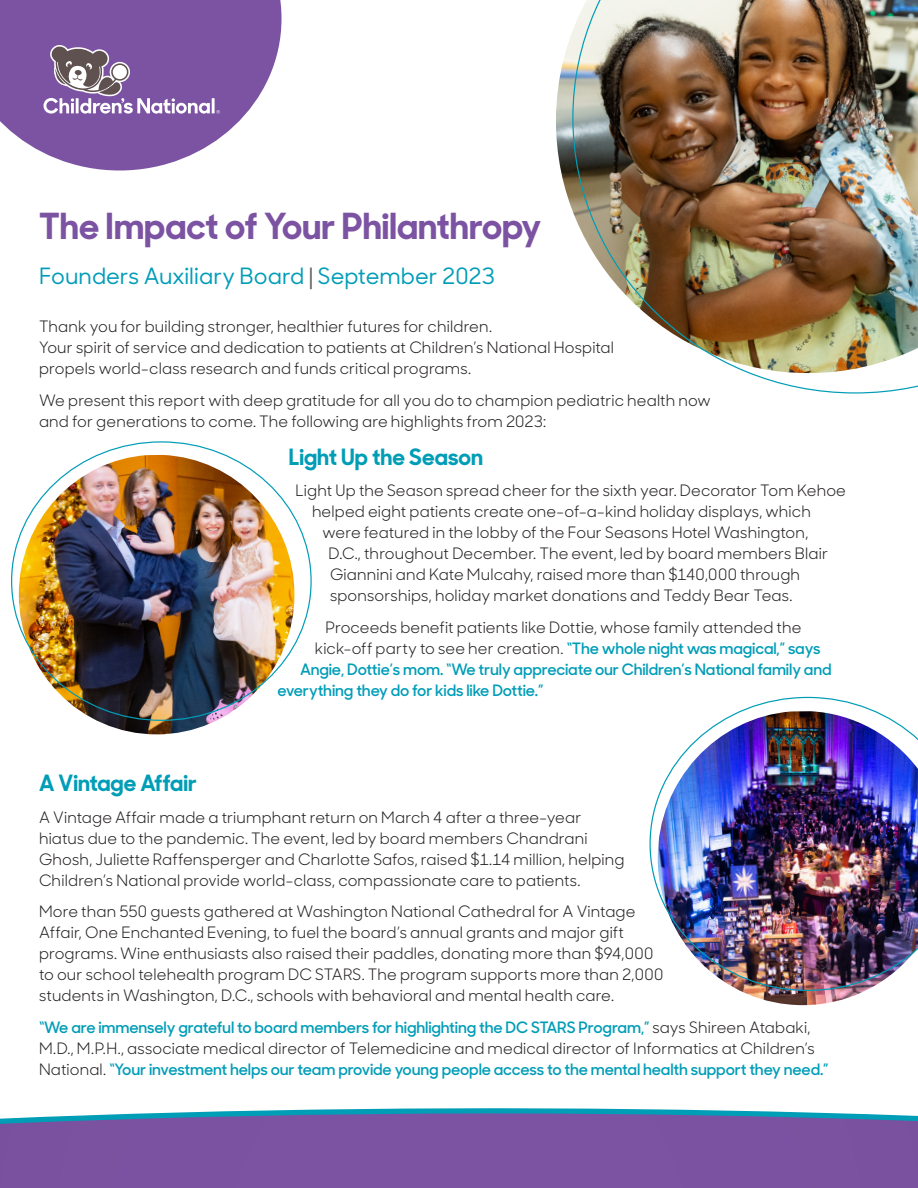
<style>
.page{position:relative;width:918px;height:1188px;background:#fff}
.page>*{position:absolute;margin:0;border:0;box-sizing:border-box;transform-origin:0 0}
.main_A_head{font:700 36px "Sharp Sans Display No 1";color:#7c53a2}
.main_A_head-2{font:500 22.5px "Sharp Sans Display No 1";color:#009db7}
.body_copy{font:700 22.5px "Sharp Sans Display No 1";color:#009db7}
.body_copy-2{font:15.75px/21px "Sharp Sans Display No 1";letter-spacing:.01em;color:#231f20}
.body_copy-3{font:600 15.75px/21px "Sharp Sans Display No 1";letter-spacing:-.01em;color:#009db7}
.s1{color:#666}
.s2{font-weight:600;color:#009db7}
.s3{font-weight:400;color:#231f20}
</style>
<div class="page">
<svg style="left:0;top:0;width:282px;height:171px;fill:#7c53a2"></svg>
<svg style="left:163px;top:1108px;width:662px;height:5px;fill:#009db7"></svg>
<div style="left:0;top:1113px;width:918px;height:75px;background:#7b52a1"></div>
<svg style="left:44px;top:45px;width:176px;height:69px;background:#8f71a6"></svg>
<img style="left:556px;top:34px;width:16px;height:175px">
<img style="left:572px;top:0;width:346px;height:394px">
<img style="left:19px;top:455px;width:275px;height:279px">
<img style="left:741px;top:991px;width:124px;height:14px">
<img style="left:650px;top:697px;width:268px;height:294px">
<p class="main_A_head" style="left:39px;top:196px;width:504px">The Impact of Your Philanthropy</p>
<p class="main_A_head-2" style="left:39px;top:259px;width:457px">Founders Auxiliary Board <span class="s1">|</span> September 2023</p>
<p class="body_copy-2" style="left:39px;top:315px;width:577px">Thank you for building stronger, healthier futures for children.<br>Your spirit of service and dedication to patients at Children’s National Hospital propels world-class research and funds critical programs.</p>
<p class="body_copy-2" style="left:39px;top:389px;width:673px">We present this report with deep gratitude for all you do to champion pediatric health now and for generations to come. The following are highlights from 2023:</p>
<p class="body_copy" style="left:289px;top:438px;width:196px">Light Up the Season</p>
<p class="body_copy-2" style="left:296px;top:479px;width:552px">Light Up the Season spread cheer for the sixth year. Decorator Tom Kehoe</p>
<p class="body_copy-2" style="left:312px;top:500px;width:500px">helped eight patients create one-of-a-kind holiday displays, which</p>
<p class="body_copy-2" style="left:323px;top:521px;width:487px">were featured in the lobby of the Four Seasons Hotel Washington,</p>
<p class="body_copy-2" style="left:329px;top:542px;width:501px">D.C., throughout December. The event, led by board members Blair</p>
<p class="body_copy-2" style="left:330px;top:563px;width:472px">Giannini and Kate Mulcahy, raised more than $140,000 through</p>
<p class="body_copy-2" style="left:330px;top:584px;width:464px">sponsorships, holiday market donations and Teddy Bear Teas.</p>
<p class="body_copy-2" style="left:326px;top:616px;width:477px">Proceeds benefit patients like Dottie, whose family attended the</p>
<p class="body_copy-2" style="left:315px;top:637px;width:507px">kick-off party to see her creation. <span class="s2">“The whole night was magical,” says</span></p>
<p class="body_copy-3" style="left:300px;top:658px;width:533px">Angie, Dottie’s mom. “We truly appreciate our Children’s National family and</p>
<p class="body_copy-3" style="left:277px;top:679px;width:268px">everything they do for kids like Dottie.”</p>
<p class="body_copy" style="left:39px;top:764px;width:159px">A Vintage Affair</p>
<p class="body_copy-2" style="left:39px;top:805px;width:587px">A Vintage Affair made a triumphant return on March 4 after a three-year hiatus due to the pandemic. The event, led by board members Chandrani Ghosh, Juliette Raffensperger and Charlotte Safos, raised $1.14 million, helping Children’s National provide world-class, compassionate care to patients.</p>
<p class="body_copy-2" style="left:39px;top:900px;width:626px">More than 550 guests gathered at Washington National Cathedral for A Vintage Affair, One Enchanted Evening, to fuel the board’s annual grants and major gift programs. Wine enthusiasts also raised their paddles, donating more than $94,000 to our school telehealth program DC STARS. The program supports more than 2,000 students in Washington, D.C., schools with behavioral and mental health care.</p>
<p class="body_copy-3" style="left:39px;top:1016px;width:791px">“We are immensely grateful to board members for highlighting the DC STARS Program,” <span class="s3">says Shireen Atabaki,<br>M.D., M.P.H., associate medical director of Telemedicine and medical director of Informatics at Children’s<br>National.</span> “Your investment helps our team provide young people access to the mental health support they need.”</p>
</div>
